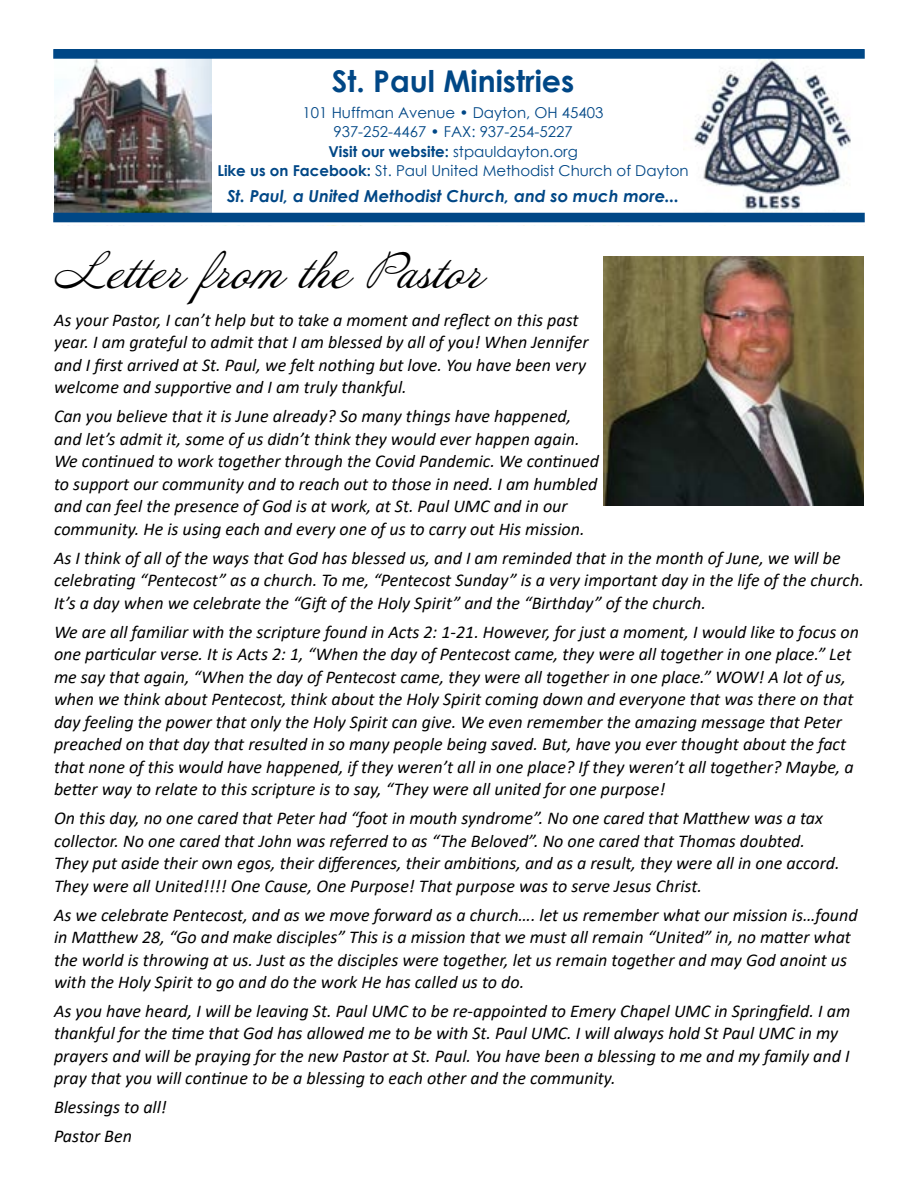
<style>
.page{position:relative;width:918px;height:1188px;background:#fff}
.page>*{position:absolute;margin:0;border:0;box-sizing:border-box;transform-origin:0 0}
.t1{font:45px "Annabelle JF";color:#000}
.t2{font:700 30px "Century Gothic";color:#004786}
.t3{font:italic 18px/22.5px "Calibri";color:#000}
.t4{font:italic 700 16.5px "Century Gothic";color:#004786}
.t5{font:15px/19.5px "Century Gothic";color:#004786;text-align:center}
.s1{font-weight:700}
</style>
<div class="page">
<img style="left:683px;top:59px;width:181px;height:154px">
<img style="left:54px;top:59px;width:158px;height:154px">
<div style="left:54px;top:50px;width:810px;height:8px;background:#004786"></div>
<div style="left:53px;top:49px;width:812px;height:10px;border:2px solid #004786"></div>
<div style="left:54px;top:213px;width:810px;height:9px;background:#004786"></div>
<img style="left:604px;top:256px;width:260px;height:249px">
<h2 class="t2" style="left:332px;top:58px;width:244px">St. Paul Ministries</h2>
<p class="t5" style="left:217px;top:102px;width:473px">101 Huffman Avenue • Dayton, OH 45403<br>937-252-4467 • FAX: 937-254-5227<br><span class="s1">Visit our website:</span> stpauldayton.org<br><span class="s1">Like us on Facebook:</span> St. Paul United Methodist Church of Dayton</p>
<p class="t4" style="left:227px;top:184px;width:454px">St. Paul, a United Methodist Church, and so much more...</p>
<h1 class="t1" style="left:54px;top:243px;width:431px">Letter from the Pastor</h1>
<p class="t3" style="left:54px;top:308px;width:536px">As your Pastor, I can’t help but to take a moment and reflect on this past year. I am grateful to admit that I am blessed by all of you! When Jennifer and I first arrived at St. Paul, we felt nothing but love. You have been very welcome and supportive and I am truly thankful.</p>
<p class="t3" style="left:54px;top:404px;width:546px">Can you believe that it is June already? So many things have happened, and let’s admit it, some of us didn’t think they would ever happen again.<br>We continued to work together through the Covid Pandemic. We continued to support our community and to reach out to those in need. I am humbled and can feel the presence of God is at work, at St. Paul UMC and in our community. He is using each and every one of us to carry out His mission.</p>
<p class="t3" style="left:54px;top:546px;width:811px">As I think of all of the ways that God has blessed us, and I am reminded that in the month of June, we will be celebrating “Pentecost” as a church. To me, “Pentecost Sunday” is a very important day in the life of the church.<br>It’s a day when we celebrate the “Gift of the Holy Spirit” and the “Birthday” of the church.</p>
<p class="t3" style="left:54px;top:620px;width:807px">We are all familiar with the scripture found in Acts 2: 1-21. However, for just a moment, I would like to focus on one particular verse. It is Acts 2: 1, “When the day of Pentecost came, they were all together in one place.” Let me say that again, “When the day of Pentecost came, they were all together in one place.” WOW! A lot of us, when we think about Pentecost, think about the Holy Spirit coming down and everyone that was there on that day feeling the power that only the Holy Spirit can give. We even remember the amazing message that Peter preached on that day that resulted in so many people being saved. But, have you ever thought about the fact that none of this would have happened, if they weren’t all in one place? If they weren’t all together? Maybe, a better way to relate to this scripture is to say, “They were all united for one purpose!</p>
<p class="t3" style="left:54px;top:806px;width:787px">On this day, no one cared that Peter had “foot in mouth syndrome”. No one cared that Matthew was a tax collector. No one cared that John was referred to as “The Beloved”. No one cared that Thomas doubted.<br>They put aside their own egos, their differences, their ambitions, and as a result, they were all in one accord.<br>They were all United!!!! One Cause, One Purpose! That purpose was to serve Jesus Christ.</p>
<p class="t3" style="left:54px;top:903px;width:805px">As we celebrate Pentecost, and as we move forward as a church…. let us remember what our mission is…found in Matthew 28, “Go and make disciples” This is a mission that we must all remain “United” in, no matter what the world is throwing at us. Just as the disciples were together, let us remain together and may God anoint us with the Holy Spirit to go and do the work He has called us to do.</p>
<p class="t3" style="left:54px;top:999px;width:798px">As you have heard, I will be leaving St. Paul UMC to be re-appointed to Emery Chapel UMC in Springfield. I am thankful for the time that God has allowed me to be with St. Paul UMC. I will always hold St Paul UMC in my prayers and will be praying for the new Pastor at St. Paul. You have been a blessing to me and my family and I pray that you will continue to be a blessing to each other and the community.</p>
<p class="t3" style="left:54px;top:1092px;width:114px;line-height:29px">Blessings to all!<br>Pastor Ben</p>
</div>
